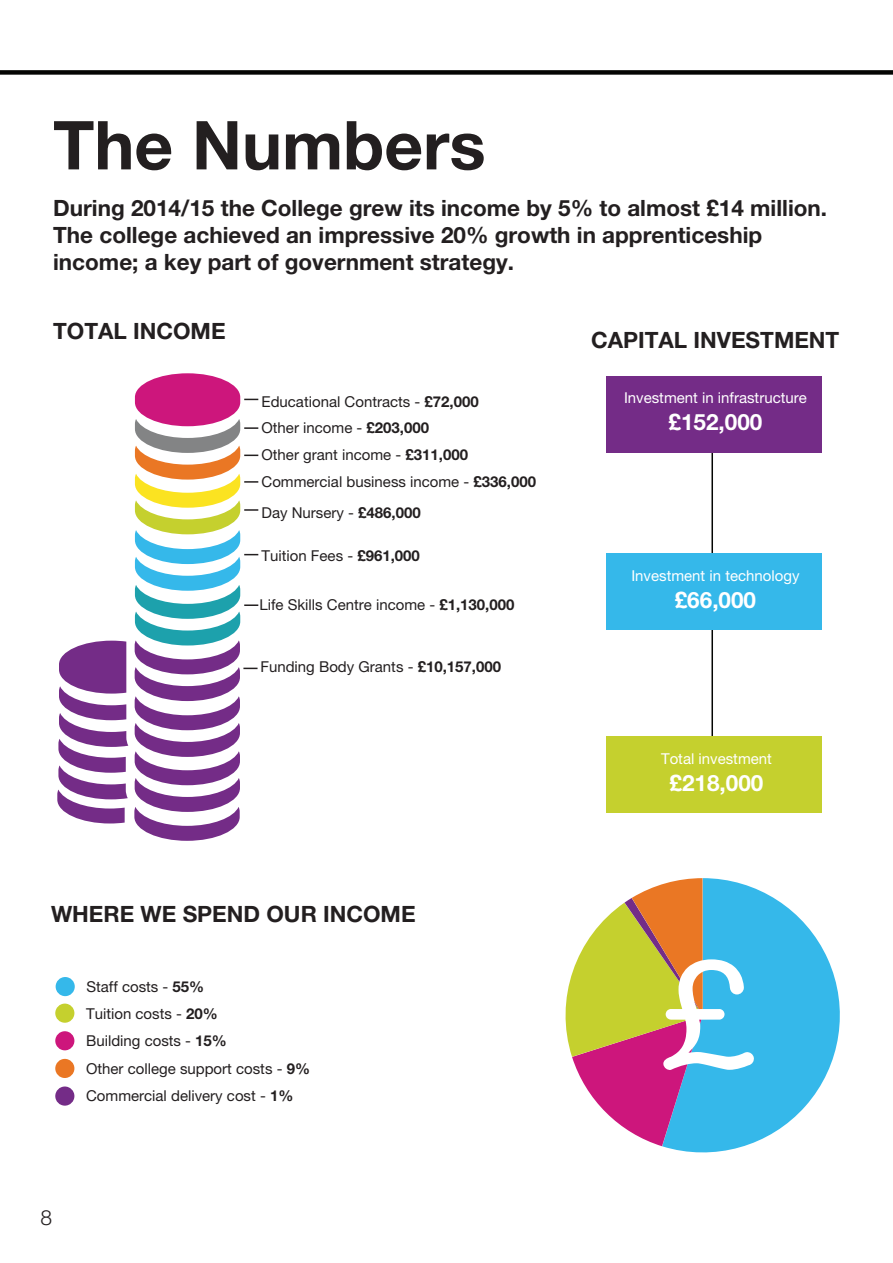
<style>
.page{position:relative;width:893px;height:1263px;background:#fff}
.page>*{position:absolute;margin:0;border:0;box-sizing:border-box;transform-origin:0 0}
.t1{font:700 67.5px "Helvetica Neue LT Pro";color:#231f20}
.t2{font:700 22.5px/27px "Helvetica Neue LT Pro";color:#231f20}
.t3{font:700 22.5px "Helvetica Neue LT Pro";color:#fff}
.t4{font:300 21px "Helvetica Neue LT Pro";color:#231f20}
.t5{font:15px "Helvetica Neue LT Pro";color:#231f20}
.t6{font:15px "Helvetica Neue LT Pro";color:#fff}
.s1{font-weight:700}
</style>
<div class="page">
<div style="left:0;top:70px;width:893px;height:5px;background:#040503"></div>
<hr style="left:711px;top:434px;width:2px;height:361px;background:#040503">
<svg style="left:57px;top:641px;width:71px;height:182px"></svg>
<svg style="left:662px;top:888px;width:178px;height:265px;fill:#35b8ea"></svg>
<svg style="left:565px;top:878px;width:189px;height:268px"></svg>
<div style="left:55px;top:1031px;width:19px;height:19px;background:#cd167c;border-radius:50%"></div>
<div style="left:55px;top:1003px;width:19px;height:20px;background:#c5d02e;border-radius:50%"></div>
<div style="left:55px;top:1059px;width:19px;height:19px;background:#ea7724;border-radius:50%"></div>
<div style="left:55px;top:1086px;width:19px;height:20px;background:#742c87;border-radius:50%"></div>
<div style="left:56px;top:977px;width:19px;height:19px;background:#35b8ea;border-radius:50%"></div>
<div style="left:606px;top:376px;width:215px;height:77px;background:#742c87"></div>
<div style="left:606px;top:553px;width:215px;height:77px;background:#35b8ea"></div>
<div style="left:606px;top:736px;width:216px;height:76px;background:#c5d02e"></div>
<svg style="left:134px;top:373px;width:124px;height:468px"></svg>
<p class="t1" style="left:53px;top:104px;width:434px">The Numbers</p>
<p class="t2" style="left:53px;top:194px;width:775px">During 2014/15 the College grew its income by 5% to almost £14 million.</p>
<p class="t2" style="left:53px;top:221px;width:711px">The college achieved an impressive 20% growth in apprenticeship income; a key part of government strategy.</p>
<p class="t2" style="left:53px;top:317px;width:174px">TOTAL INCOME</p>
<p class="t5" style="left:261px;top:393px;width:219px">Educational Contracts - <span class="s1">£72,000</span></p>
<p class="t5" style="left:261px;top:418px;width:169px">Other income - <span class="s1">£203,000</span></p>
<p class="t5" style="left:261px;top:446px;width:208px">Other grant income - <span class="s1">£311,000</span></p>
<p class="t5" style="left:261px;top:473px;width:276px">Commercial business income - <span class="s1">£336,000</span></p>
<p class="t5" style="left:261px;top:503px;width:161px">Day Nursery - <span class="s1">£486,000</span></p>
<p class="t5" style="left:261px;top:547px;width:160px">Tuition Fees - <span class="s1">£961,000</span></p>
<p class="t5" style="left:259px;top:596px;width:257px">Life Skills Centre income - <span class="s1">£1,130,000</span></p>
<p class="t5" style="left:260px;top:658px;width:242px">Funding Body Grants - <span class="s1">£10,157,000</span></p>
<p class="t2" style="left:51px;top:900px;width:366px">WHERE WE SPEND OUR INCOME</p>
<p class="t5" style="left:86px;top:978px;width:119px">Staff costs - <span class="s1">55%</span></p>
<p class="t5" style="left:86px;top:1004px;width:133px">Tuition costs - <span class="s1">20%</span></p>
<p class="t5" style="left:86px;top:1032px;width:142px">Building costs - <span class="s1">15%</span></p>
<p class="t5" style="left:86px;top:1059px;width:225px">Other college support costs - <span class="s1">9%</span></p>
<p class="t5" style="left:86px;top:1087px;width:209px">Commercial delivery cost - <span class="s1">1%</span></p>
<h3 class="t4" style="left:40px;top:1204px;width:13px">8</h3>
<p class="t2" style="left:591px;top:326px;width:250px">CAPITAL INVESTMENT</p>
<p class="t6" style="left:624px;top:389px;width:184px">Investment in infrastructure</p>
<p class="t3" style="left:668px;top:408px;width:95px">£152,000</p>
<p class="t6" style="left:631px;top:566px;width:170px">Investment in technology</p>
<p class="t3" style="left:675px;top:586px;width:83px">£66,000</p>
<p class="t6" style="left:661px;top:750px;width:112px">Total investment</p>
<p class="t3" style="left:670px;top:769px;width:95px">£218,000</p>
</div>
